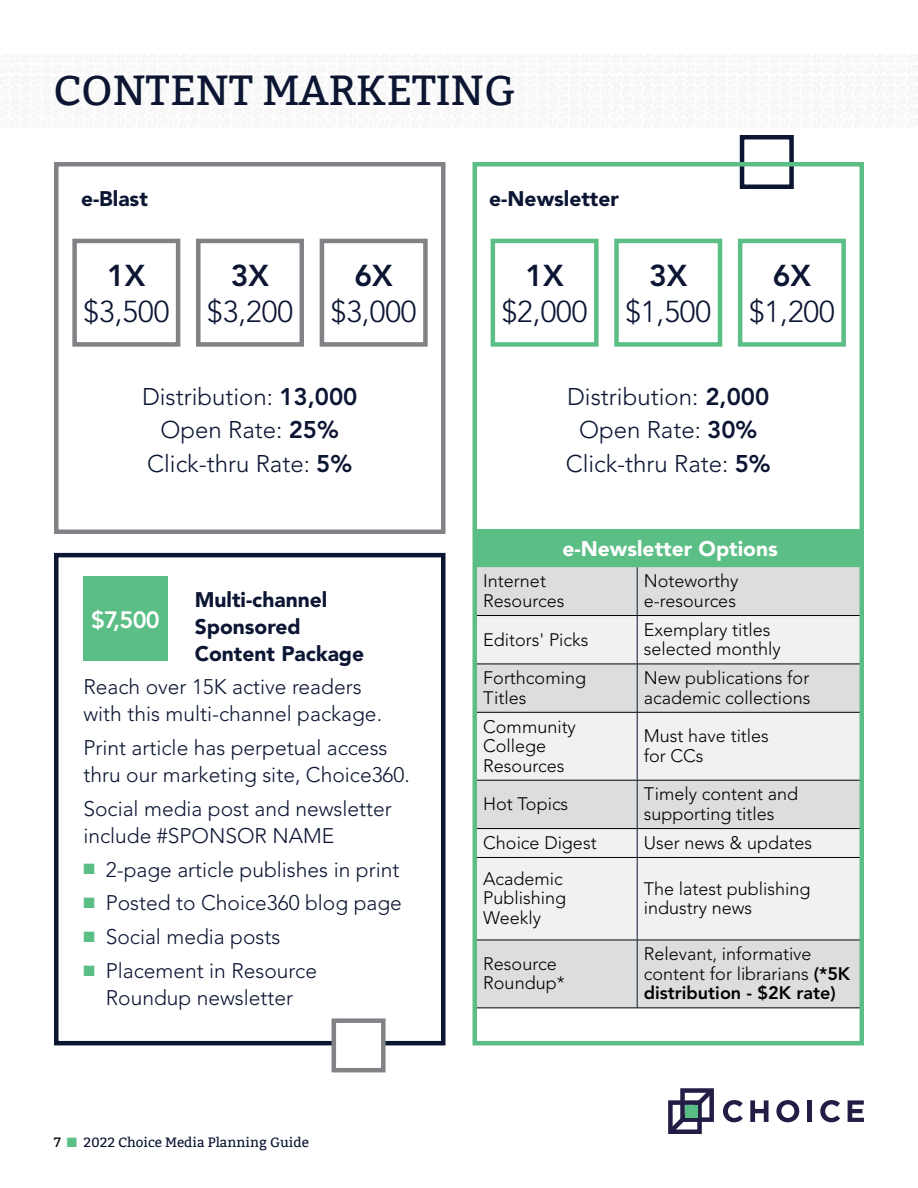
<style>
.page{position:relative;width:918px;height:1188px;background:#fff}
.page>*{position:absolute;margin:0;border:0;box-sizing:border-box;transform-origin:0 0}
.t1{font:42px "Bitter";color:#0c1633}
.t2{font:300 30px "Avenir";color:#0c1633}
.t3{font:800 30px "Avenir";color:#0c1633}
.t4{font:300 24px/33.8px "Avenir";color:#0c1633;text-align:center}
.t5{font:800 23.55px "Avenir";color:#fff}
.t6{font:300 21px/27px "Avenir";color:#0c1633}
.t7{font:900 21px/27px "Avenir";color:#0c1633}
.t8{font:900 21px "Avenir";color:#fff}
.t9{font:300 18px/19.5px "Avenir";color:#000}
.t10{font:13.5px "Bitter";color:#0c1633}
.s1{font-weight:800}
.s2{color:#5bbe84}
.s3{color:#000}
</style>
<div class="page">
<svg style="left:723px;top:1100px;width:20px;height:22px"></svg>
<svg style="left:750px;top:1100px;width:19px;height:22px"></svg>
<svg style="left:776px;top:1100px;width:23px;height:22px"></svg>
<div style="left:807px;top:1100px;width:5px;height:22px;background:#211d45"></div>
<svg style="left:820px;top:1100px;width:20px;height:22px"></svg>
<svg style="left:848px;top:1100px;width:16px;height:22px"></svg>
<svg style="left:668px;top:1088px;width:46px;height:46px"></svg>
<div style="left:685px;top:1105px;width:12px;height:13px;background:#57bd84"></div>
<div style="left:477px;top:529px;width:387px;height:38px;background:#5bbe84"></div>
<div style="left:477px;top:567px;width:382px;height:440px;background:#dcddde"></div>
<svg style="left:477px;top:616px;width:382px;height:324px;fill:#f1f1f2"></svg>
<hr style="left:637px;top:567px;width:1px;height:48px;background:#0c1633">
<hr style="left:637px;top:616px;width:1px;height:48px;background:#0c1633">
<hr style="left:637px;top:664px;width:1px;height:48px;background:#0c1633">
<hr style="left:637px;top:713px;width:1px;height:67px;background:#0c1633">
<hr style="left:637px;top:781px;width:1px;height:47px;background:#0c1633">
<svg style="left:637px;top:829px;width:1px;height:28px"></svg>
<hr style="left:637px;top:858px;width:1px;height:82px;background:#0c1633">
<hr style="left:637px;top:940px;width:1px;height:67px;background:#0c1633">
<hr style="left:477px;top:615px;width:160px;height:1px;background:#000">
<hr style="left:637px;top:615px;width:227px;height:1px;background:#000">
<hr style="left:477px;top:664px;width:160px;height:1px;background:#000">
<hr style="left:637px;top:664px;width:227px;height:1px;background:#000">
<hr style="left:477px;top:712px;width:160px;height:1px;background:#000">
<hr style="left:637px;top:712px;width:227px;height:1px;background:#000">
<hr style="left:477px;top:780px;width:160px;height:1px;background:#000">
<hr style="left:637px;top:780px;width:227px;height:1px;background:#000">
<hr style="left:477px;top:828px;width:160px;height:1px;background:#000">
<hr style="left:637px;top:828px;width:227px;height:1px;background:#000">
<hr style="left:477px;top:857px;width:160px;height:1px;background:#000">
<hr style="left:637px;top:857px;width:227px;height:1px;background:#000">
<hr style="left:477px;top:940px;width:160px;height:1px;background:#000">
<hr style="left:637px;top:940px;width:227px;height:1px;background:#000">
<hr style="left:477px;top:1007px;width:160px;height:1px;background:#000">
<hr style="left:637px;top:1007px;width:227px;height:1px;background:#000">
<div style="left:54px;top:162px;width:392px;height:372px;border:4px solid #808285"></div>
<div style="left:54px;top:553px;width:392px;height:492px;border:4px solid #0c1633"></div>
<div style="left:72px;top:239px;width:108px;height:108px;border:4px solid #808285"></div>
<div style="left:196px;top:239px;width:108px;height:108px;border:4px solid #808285"></div>
<div style="left:320px;top:239px;width:108px;height:108px;border:4px solid #808285"></div>
<div style="left:83px;top:577px;width:85px;height:84px;background:#5bbe84"></div>
<div style="left:740px;top:135px;width:54px;height:54px;background:#fff;border:4px solid #0c1633"></div>
<div style="left:332px;top:1018px;width:54px;height:54px;background:#fff;border:4px solid #808285"></div>
<div style="left:491px;top:239px;width:108px;height:108px;border:4px solid #5bbe84"></div>
<div style="left:614px;top:239px;width:108px;height:108px;border:4px solid #5bbe84"></div>
<div style="left:738px;top:239px;width:108px;height:108px;border:4px solid #5bbe84"></div>
<div style="left:472px;top:162px;width:392px;height:883px;border:4px solid #5bbe84"></div>
<h1 class="t1" style="left:54px;top:66px;width:463px">CONTENT MARKETING</h1>
<p class="t7" style="left:81px;top:185px;width:68px">e-Blast</p>
<h2 class="t3" style="left:107px;top:258px;width:40px">1X</h2>
<h2 class="t2" style="left:83px;top:294px;width:87px">$3,500</h2>
<h2 class="t3" style="left:231px;top:258px;width:40px">3X</h2>
<h2 class="t2" style="left:207px;top:294px;width:87px">$3,200</h2>
<h2 class="t3" style="left:355px;top:258px;width:40px">6X</h2>
<h2 class="t2" style="left:331px;top:294px;width:87px">$3,000</h2>
<p class="t7" style="left:489px;top:185px;width:131px">e-Newsletter</p>
<h2 class="t3" style="left:525px;top:258px;width:40px">1X</h2>
<h2 class="t2" style="left:502px;top:294px;width:87px">$2,000</h2>
<h2 class="t3" style="left:649px;top:258px;width:40px">3X</h2>
<h2 class="t2" style="left:625px;top:294px;width:87px">$1,500</h2>
<h2 class="t3" style="left:773px;top:258px;width:40px">6X</h2>
<h2 class="t2" style="left:749px;top:294px;width:87px">$1,200</h2>
<h3 class="t4" style="left:142px;top:380px;width:217px">Distribution: <span class="s1">13,000<br></span>Open Rate: <span class="s1">25%<br></span>Click-thru Rate: <span class="s1">5%</span></h3>
<h3 class="t4" style="left:566px;top:380px;width:206px">Distribution: <span class="s1">2,000<br></span>Open Rate: <span class="s1">30%<br></span>Click-thru Rate: <span class="s1">5%</span></h3>
<p class="t7" style="left:195px;top:586px;width:171px">Multi-channel<br>Sponsored<br>Content Package</p>
<p class="t6" style="left:83px;top:674px;width:300px">Reach over 15K active readers with this multi-channel package.</p>
<p class="t6" style="left:83px;top:734px;width:328px">Print article has perpetual access thru our marketing site, Choice360.</p>
<p class="t6" style="left:83px;top:795px;width:310px">Social media post and newsletter include #SPONSOR NAME</p>
<p class="t6" style="left:83px;top:856px;width:317px"><span class="s2">■</span> 2-page article publishes in print</p>
<p class="t6" style="left:83px;top:890px;width:320px"><span class="s2">■</span> Posted to Choice360 blog page</p>
<p class="t6" style="left:83px;top:923px;width:199px"><span class="s2">■</span> Social media posts</p>
<p class="t6" style="left:83px;top:957px;width:235px;text-align:center"><span class="s2">■</span> Placement in Resource<br>Roundup newsletter</p>
<h3 class="t5" style="left:91px;top:606px;width:70px">$7,500</h3>
<p class="t10" style="left:54px;top:1134px;width:256px"><span class="s3">7</span> <span class="s2">■</span> 2022 Choice Media Planning Guide</p>
<p class="t8" style="left:562px;top:536px;width:217px">e-Newsletter Options</p>
<p class="t9" style="left:483px;top:571px;width:83px">Internet<br>Resources</p>
<p class="t9" style="left:644px;top:571px;width:96px">Noteworthy e-resources</p>
<p class="t9" style="left:483px;top:630px;width:107px">Editors' Picks</p>
<p class="t9" style="left:644px;top:620px;width:139px">Exemplary titles selected monthly</p>
<p class="t9" style="left:483px;top:668px;width:104px">Forthcoming<br>Titles</p>
<p class="t9" style="left:644px;top:668px;width:168px">New publications for academic collections</p>
<p class="t9" style="left:483px;top:717px;width:94px">Community<br>College<br>Resources</p>
<p class="t9" style="left:644px;top:726px;width:127px">Must have titles for CCs</p>
<p class="t9" style="left:483px;top:794px;width:87px">Hot Topics</p>
<p class="t9" style="left:644px;top:785px;width:156px">Timely content and supporting titles</p>
<p class="t9" style="left:483px;top:833px;width:115px">Choice Digest</p>
<p class="t9" style="left:644px;top:833px;width:170px">User news &amp; updates</p>
<p class="t9" style="left:483px;top:869px;width:84px">Academic<br>Publishing<br>Weekly</p>
<p class="t9" style="left:644px;top:879px;width:168px">The latest publishing industry news</p>
<p class="t9" style="left:483px;top:954px;width:83px">Resource<br>Roundup*</p>
<p class="t9" style="left:644px;top:944px;width:208px">Relevant, informative content for librarians <span class="s1">(*5K distribution - $2K rate)</span></p>
</div>
